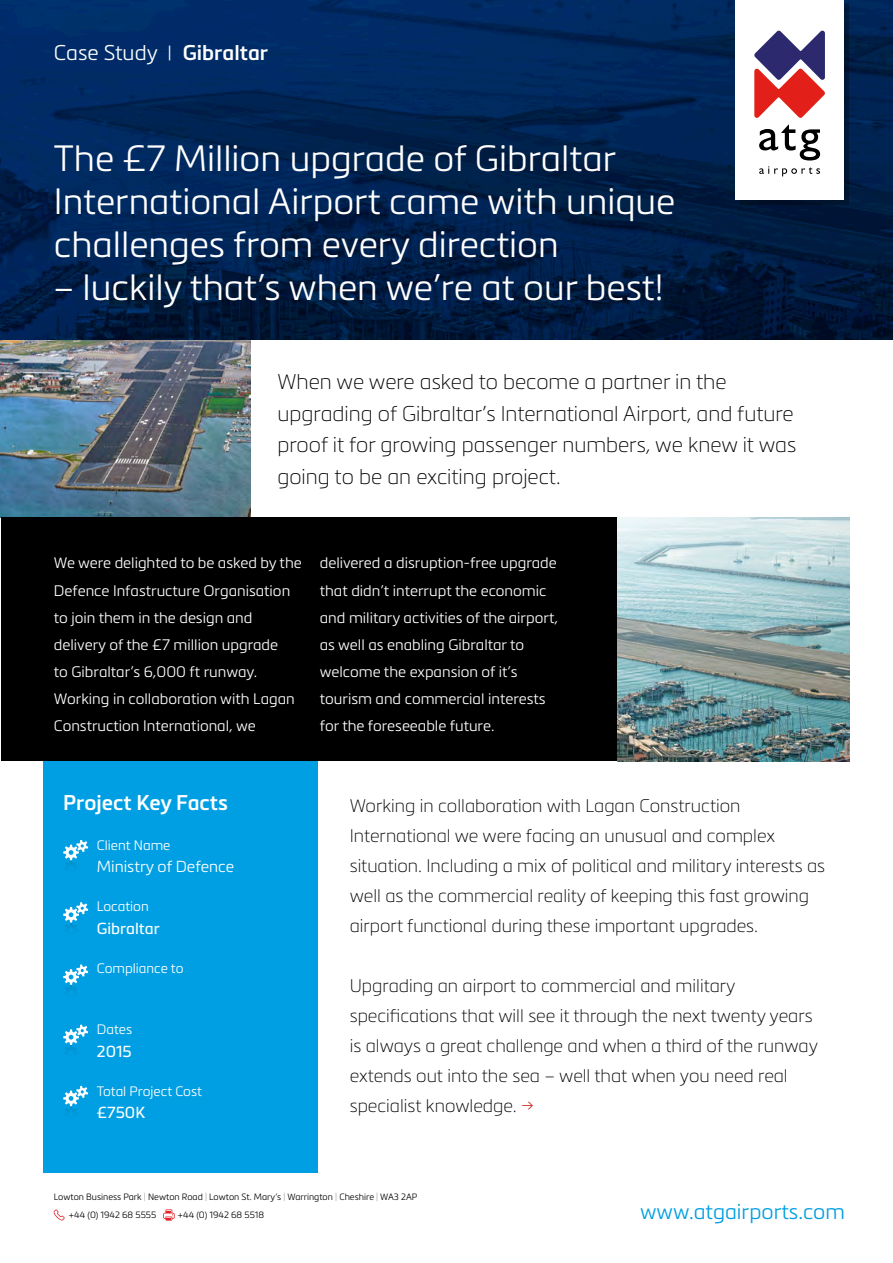
<style>
.page{position:relative;width:893px;height:1263px;background:#fff}
.page>*{position:absolute;margin:0;border:0;box-sizing:border-box;transform-origin:0 0}
.t1{font:300 36px/43.2px "Metronic Pro";color:#fff}
.t2{font:21px/31.5px "Metronic Pro Air";color:#000}
.t3{font:300 21px "Metronic Pro";color:#fff}
.t4{font:300 21px "Metronic Pro";color:#009fe3}
.t5{font:600 21px "Metronic Pro";color:#fff}
.t6{font:18px/30px "Metronic Pro Air";color:#000}
.t7{font:15.75px "Metronic Pro";color:#fff}
.t8{font:300 15.75px "Metronic Pro";color:#fff}
.t9{font:300 15px/27px "Metronic Pro";color:#fff}
.t10{font:300 13.5px "Metronic Pro";color:#fff}
.t11{font:300 9px "Metronic Pro";color:#000}
.s1{font-family:"Proxima Nova";font-weight:400}
.s2{font-weight:600}
.s3{color:#cd1c18}
.s4{color:#9b9a9a}
</style>
<div class="page">
<img style="left:0;top:0;width:893px;height:339px">
<div style="left:43px;top:755px;width:275px;height:417px;background:#009fe3"></div>
<img style="left:1px;top:340px;width:250px;height:177px">
<div style="left:1px;top:517px;width:617px;height:244px;background:#000"></div>
<img style="left:618px;top:517px;width:232px;height:244px">
<div style="left:739px;top:4px;width:110px;height:201px;background:#000;opacity:.32"></div>
<div style="left:735px;top:0;width:109px;height:200px;background:#fff"></div>
<svg style="left:754px;top:31px;width:71px;height:87px"></svg>
<svg style="left:759px;top:125px;width:61px;height:51px"></svg>
<svg style="left:53px;top:1209px;width:12px;height:11px"></svg>
<svg style="left:163px;top:1209px;width:12px;height:11px"></svg>
<svg style="left:63px;top:840px;width:25px;height:26px"></svg>
<svg style="left:63px;top:902px;width:25px;height:27px"></svg>
<svg style="left:63px;top:964px;width:25px;height:27px"></svg>
<svg style="left:63px;top:1024px;width:25px;height:27px"></svg>
<svg style="left:63px;top:1086px;width:25px;height:26px"></svg>
<p class="t3" style="left:54px;top:39px;width:216px">Case Study <span class="s1">|</span> <span class="s2">Gibraltar</span></p>
<p class="t1" style="left:54px;top:135px;width:623px">The £7 Million upgrade of Gibraltar<br>International Airport came with unique challenges from every direction</p>
<p class="t1" style="left:54px;top:264px;width:611px">– luckily that’s when we’re at our best!</p>
<p class="t2" style="left:277px;top:365px;width:520px">When we were asked to become a partner in the upgrading of Gibraltar’s International Airport, and future proof it for growing passenger numbers, we knew it was going to be an exciting project.</p>
<p class="t9" style="left:54px;top:549px;width:249px">We were delighted to be asked by the Defence Infastructure Organisation to join them in the design and delivery of the £7 million upgrade<br>to Gibraltar’s 6,000 ft runway.<br>Working in collaboration with Lagan Construction International, we</p>
<p class="t9" style="left:320px;top:549px;width:240px">delivered a disruption-free upgrade that didn’t interrupt the economic and military activities of the airport, as well as enabling Gibraltar to welcome the expansion of it’s tourism and commercial interests for the foreseeable future.</p>
<p class="t5" style="left:63px;top:790px;width:166px">Project Key Facts</p>
<p class="t10" style="left:97px;top:836px;width:75px">Client Name</p>
<p class="t8" style="left:97px;top:856px;width:139px">Ministry of Defence</p>
<p class="t10" style="left:97px;top:897px;width:53px">Location</p>
<p class="t7" style="left:97px;top:917px;width:64px">Gibraltar</p>
<p class="t10" style="left:97px;top:959px;width:88px">Compliance to</p>
<p class="t10" style="left:97px;top:1020px;width:37px">Dates</p>
<p class="t7" style="left:97px;top:1040px;width:36px">2015</p>
<p class="t10" style="left:97px;top:1082px;width:107px">Total Project Cost</p>
<p class="t7" style="left:97px;top:1101px;width:50px">£750K</p>
<p class="t6" style="left:350px;top:790px;width:477px">Working in collaboration with Lagan Construction International we were facing an unusual and complex situation. Including a mix of political and military interests as well as the commercial reality of keeping this fast growing airport functional during these important upgrades.</p>
<p class="t6" style="left:350px;top:970px;width:470px">Upgrading an airport to commercial and military specifications that will see it through the next twenty years is always a great challenge and when a third of the runway extends out into the sea – well that when you need real specialist knowledge. <span class="s3">→</span></p>
<p class="t11" style="left:54px;top:1191px;width:365px">Lowton Business Park <span class="s4">|</span> Newton Road <span class="s4">|</span> Lowton St. Mary’s <span class="s4">|</span> Warrington <span class="s4">|</span> Cheshire <span class="s4">|</span> WA3 2AP</p>
<p class="t11" style="left:69px;top:1209px;width:89px">+44 (0) 1942 68 5555</p>
<p class="t11" style="left:178px;top:1209px;width:88px">+44 (0) 1942 68 5518</p>
<p class="t4" style="left:640px;top:1197px;width:206px">www.atgairports.com</p>
</div>
